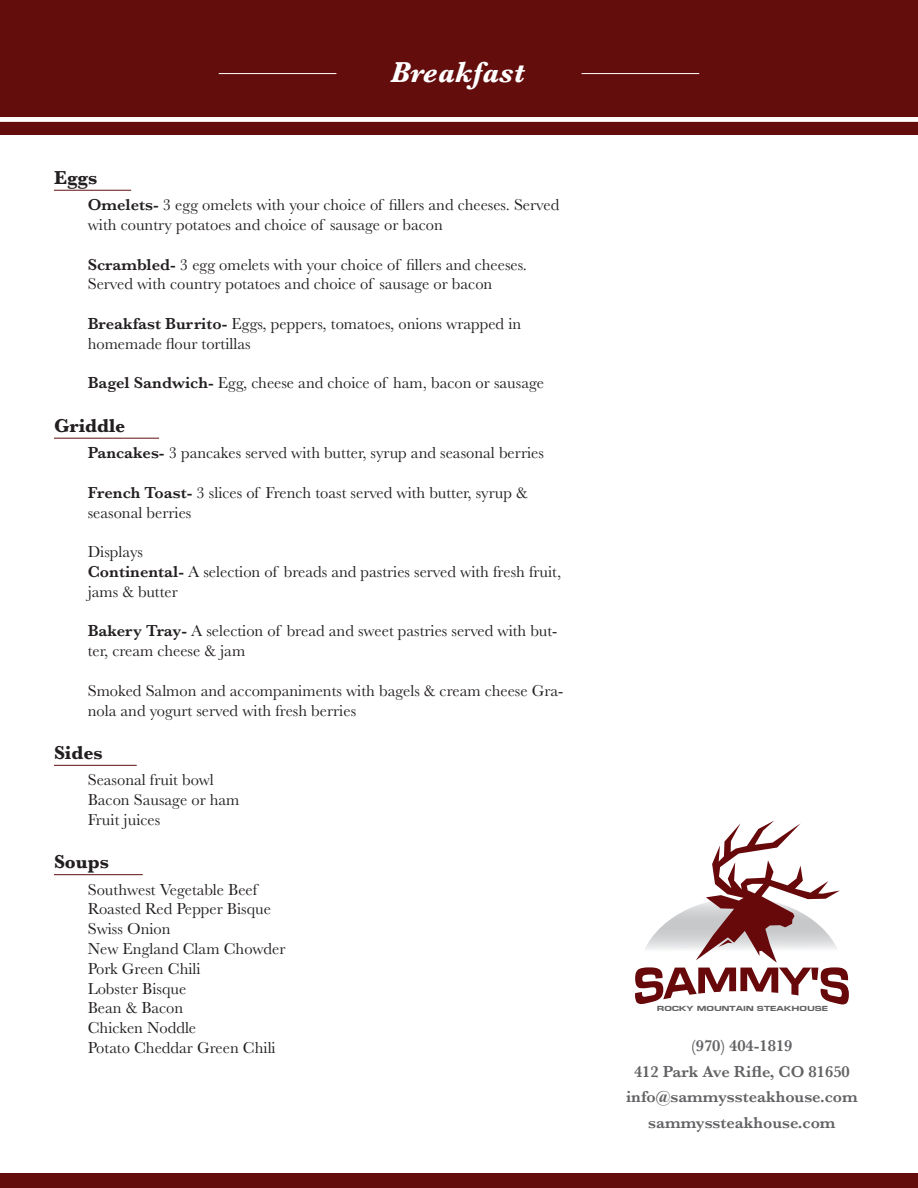
<style>
.page{position:relative;width:918px;height:1188px;background:#fff}
.page>*{position:absolute;margin:0;border:0;box-sizing:border-box;transform-origin:0 0}
.t1{font:italic 700 30px "Baskerville";color:#fff}
.Dish_Titles{font:700 19.5px "Baskerville";color:#231f20}
.Body_Copy{font:16.5px/19.8px "Baskerville";color:#231f20}
.t2{font:600 16.5px/25.8px "Baskerville";color:#636366;text-align:center}
.t3{font:800 7.65px "Eurose Wide";color:#626363}
.s1{font-weight:600}
</style>
<div class="page">
<div style="left:0;top:0;width:918px;height:135px;background:#630e0d"></div>
<div style="left:0;top:1173px;width:918px;height:15px;background:#630e0d"></div>
<svg style="left:635px;top:821px;width:214px;height:184px"></svg>
<hr style="left:582px;top:73px;width:117px;height:1px;background:#fff">
<hr style="left:219px;top:73px;width:117px;height:1px;background:#fff">
<div style="left:0;top:117px;width:918px;height:5px;background:#fff"></div>
<hr style="left:54px;top:190px;width:77px;height:1px;background:#630e0d">
<hr style="left:54px;top:438px;width:105px;height:1px;background:#630e0d">
<hr style="left:54px;top:765px;width:83px;height:1px;background:#630e0d">
<hr style="left:54px;top:874px;width:89px;height:1px;background:#630e0d">
<p class="t1" style="left:390px;top:51px;width:136px">Breakfast</p>
<p class="Dish_Titles" style="left:54px;top:164px;width:45px">Eggs</p>
<p class="Body_Copy" style="left:88px;top:195px;width:473px"><span class="s1">Omelets-</span> 3 egg omelets with your choice of fillers and cheeses. Served with country potatoes and choice of sausage or bacon</p>
<p class="Body_Copy" style="left:88px;top:255px;width:441px"><span class="s1">Scrambled-</span> 3 egg omelets with your choice of fillers and cheeses.<br>Served with country potatoes and choice of sausage or bacon</p>
<p class="Body_Copy" style="left:88px;top:314px;width:435px"><span class="s1">Breakfast Burrito-</span> Eggs, peppers, tomatoes, onions wrapped in homemade flour tortillas</p>
<p class="Body_Copy" style="left:88px;top:373px;width:458px"><span class="s1">Bagel Sandwich-</span> Egg, cheese and choice of ham, bacon or sausage</p>
<p class="Dish_Titles" style="left:54px;top:412px;width:73px">Griddle</p>
<p class="Body_Copy" style="left:88px;top:443px;width:458px"><span class="s1">Pancakes-</span> 3 pancakes served with butter, syrup and seasonal berries</p>
<p class="Body_Copy" style="left:88px;top:483px;width:441px"><span class="s1">French Toast-</span> 3 slices of French toast served with butter, syrup &amp; seasonal berries</p>
<p class="Body_Copy" style="left:88px;top:542px;width:57px">Displays</p>
<p class="Body_Copy" style="left:88px;top:562px;width:475px"><span class="s1">Continental-</span> A selection of breads and pastries served with fresh fruit, jams &amp; butter</p>
<p class="Body_Copy" style="left:88px;top:621px;width:471px"><span class="s1">Bakery Tray-</span> A selection of bread and sweet pastries served with but&shy;ter, cream cheese &amp; jam</p>
<p class="Body_Copy" style="left:88px;top:681px;width:477px">Smoked Salmon and accompaniments with bagels &amp; cream cheese Gra&shy;nola and yogurt served with fresh berries</p>
<p class="Dish_Titles" style="left:54px;top:739px;width:50px">Sides</p>
<p class="Body_Copy" style="left:88px;top:770px;width:128px">Seasonal fruit bowl</p>
<p class="Body_Copy" style="left:88px;top:790px;width:153px">Bacon Sausage or ham</p>
<p class="Body_Copy" style="left:88px;top:810px;width:74px">Fruit juices</p>
<p class="Dish_Titles" style="left:54px;top:848px;width:57px">Soups</p>
<p class="Body_Copy" style="left:88px;top:880px;width:171px">Southwest Vegetable Beef</p>
<p class="Body_Copy" style="left:88px;top:899px;width:185px">Roasted Red Pepper Bisque</p>
<p class="Body_Copy" style="left:88px;top:919px;width:84px">Swiss Onion</p>
<p class="Body_Copy" style="left:88px;top:939px;width:199px">New England Clam Chowder</p>
<p class="Body_Copy" style="left:88px;top:959px;width:114px">Pork Green Chili</p>
<p class="Body_Copy" style="left:88px;top:979px;width:100px">Lobster Bisque</p>
<p class="Body_Copy" style="left:88px;top:998px;width:97px">Bean &amp; Bacon</p>
<p class="Body_Copy" style="left:88px;top:1018px;width:110px">Chicken Noddle</p>
<p class="Body_Copy" style="left:88px;top:1038px;width:190px">Potato Cheddar Green Chili</p>
<p class="t3" style="left:657px;top:1004px;width:173px">ROCKY MOUNTAIN STEAKHOUSE</p>
<p class="t2" style="left:626px;top:1032px;width:233px">(970) 404-1819<br>412 Park Ave Rifle, CO 81650 info@sammyssteakhouse.com sammyssteakhouse.com</p>
</div>
